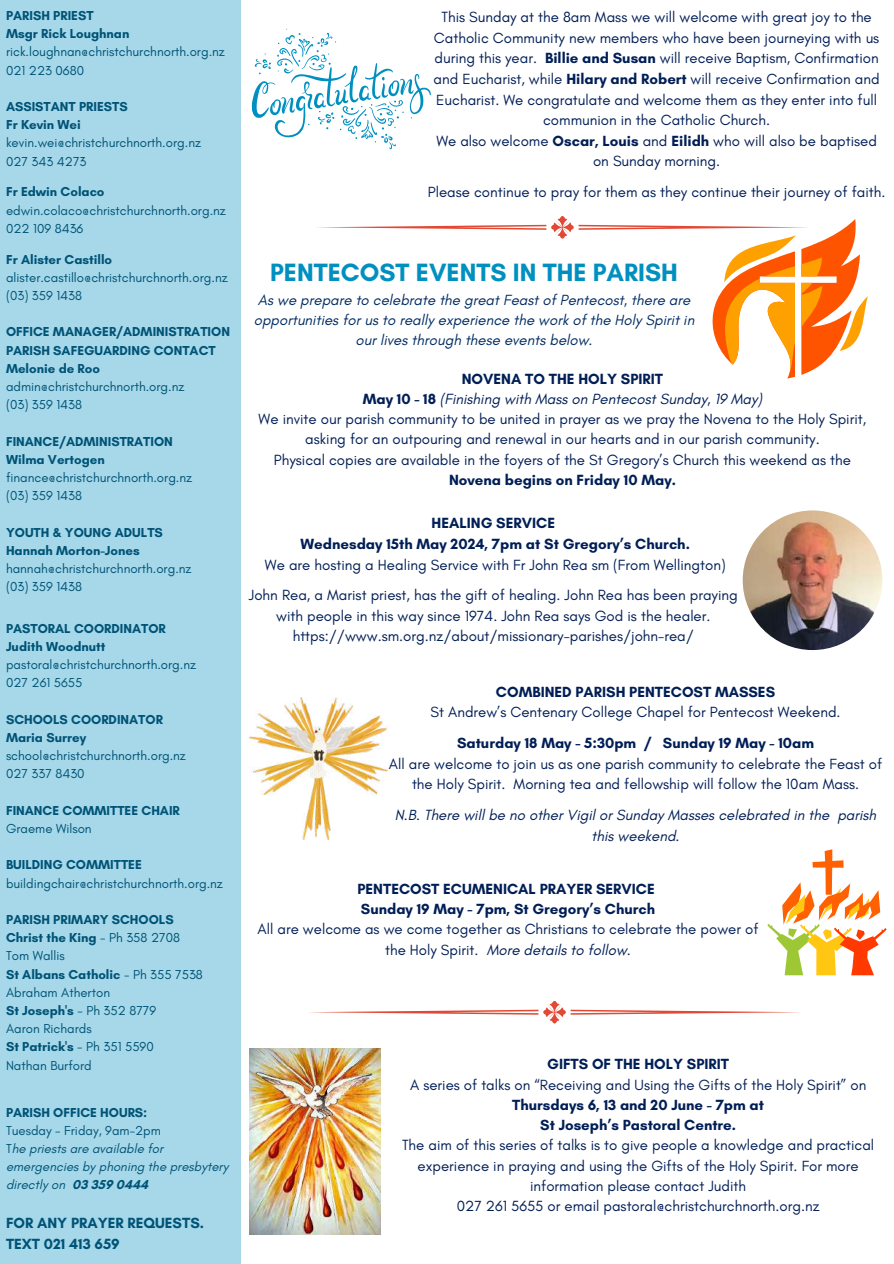
<style>
.page{position:relative;width:894px;height:1264px;background:#fff}
.page>*{position:absolute;margin:0;border:0;box-sizing:border-box;transform-origin:0 0}
.t1{font:700 25.5px "Glacial Indifference";color:#0090c0}
.t2{font:15px/20.2px "Glacial Indifference";color:#001e56;text-align:center}
.t3{font:700 15px/20.2px "Glacial Indifference";color:#001e56;text-align:center}
.t4{font:italic 15px/20.2px "Glacial Indifference";color:#002c63;text-align:center}
.t5{font:italic 15px/20.7px "Glacial Indifference";color:#001e56;text-align:center}
.t6{font:700 15px/20.2px "Glacial Indifference";color:#005376}
.t7{font:13.2px/18.1px "Glacial Indifference";color:#005376}
.t8{font:700 13.2px/18.1px "Glacial Indifference";color:#005376}
.t9{font:italic 13.2px/18.1px "Glacial Indifference";color:#005376}
.s1{font-weight:700}
.s2{font-style:normal}
.s3{font-weight:700;font-style:normal}
.s4{font-style:italic}
</style>
<div class="page">
<div style="left:0;top:0;width:240px;height:1263px;background:#a6d8e9"></div>
<svg style="left:251px;top:28px;width:180px;height:122px"></svg>
<svg style="left:767px;top:849px;width:119px;height:126px"></svg>
<img style="left:249px;top:697px;width:138px;height:142px">
<img style="left:742px;top:510px;width:140px;height:140px;border-radius:50%">
<svg style="left:317px;top:216px;width:550px;height:162px"></svg>
<img style="left:249px;top:1048px;width:131px;height:186px">
<svg style="left:309px;top:1001px;width:491px;height:22px"></svg>
<p class="t8" style="left:6px;top:6px;width:125px">PARISH PRIEST<br>Msgr Rick Loughnan</p>
<p class="t7" style="left:6px;top:43px;width:220px">rick.loughnan@christchurchnorth.org.nz<br>021 223 0680</p>
<p class="t8" style="left:6px;top:97px;width:123px">ASSISTANT PRIESTS<br>Fr Kevin Wei</p>
<p class="t7" style="left:6px;top:134px;width:196px">kevin.wei@christchurchnorth.org.nz<br>027 343 4273</p>
<p class="t8" style="left:6px;top:183px;width:100px">Fr Edwin Colaco</p>
<p class="t7" style="left:6px;top:201px;width:221px">edwin.colaco@christchurchnorth.org.nz<br>022 109 8436</p>
<p class="t8" style="left:6px;top:250px;width:108px">Fr Alister Castillo</p>
<p class="t7" style="left:6px;top:268px;width:223px">alister.castillo@christchurchnorth.org.nz (03) 359 1438</p>
<p class="t8" style="left:6px;top:323px;width:225px">OFFICE MANAGER/ADMINISTRATION<br>PARISH SAFEGUARDING CONTACT<br>Melonie de Roo</p>
<p class="t7" style="left:6px;top:377px;width:180px">admin@christchurchnorth.org.nz (03) 359 1438</p>
<p class="t8" style="left:6px;top:432px;width:168px">FINANCE/ADMINISTRATION<br>Wilma Vertogen</p>
<p class="t7" style="left:6px;top:468px;width:188px">finance@christchurchnorth.org.nz (03) 359 1438</p>
<p class="t8" style="left:6px;top:523px;width:158px">YOUTH &amp; YOUNG ADULTS<br>Hannah Morton-Jones</p>
<p class="t7" style="left:6px;top:559px;width:187px">hannah@christchurchnorth.org.nz (03) 359 1438</p>
<p class="t8" style="left:6px;top:619px;width:161px">PASTORAL COORDINATOR<br>Judith Woodnutt</p>
<p class="t7" style="left:6px;top:655px;width:191px">pastoral@christchurchnorth.org.nz<br>027 261 5655</p>
<p class="t8" style="left:6px;top:710px;width:158px">SCHOOLS COORDINATOR<br>Maria Surrey</p>
<p class="t7" style="left:6px;top:746px;width:181px">school@christchurchnorth.org.nz<br>027 337 8430</p>
<p class="t8" style="left:6px;top:801px;width:175px">FINANCE COMMITTEE CHAIR</p>
<p class="t7" style="left:6px;top:819px;width:87px">Graeme Wilson</p>
<p class="t8" style="left:6px;top:855px;width:137px">BUILDING COMMITTEE</p>
<p class="t7" style="left:6px;top:873px;width:218px">buildingchair@christchurchnorth.org.nz</p>
<p class="t7" style="left:6px;top:910px;width:198px"><span class="s1">PARISH PRIMARY SCHOOLS<br>Christ the King</span> - Ph 358 2708<br>Tom Wallis<br><span class="s1">St Albans Catholic</span> - Ph 355 7538<br>Abraham Atherton<br><span class="s1">St Joseph's</span> - Ph 352 8779<br>Aaron Richards<br><span class="s1">St Patrick's</span> - Ph 351 5590<br>Nathan Burford</p>
<p class="t8" style="left:6px;top:1102px;width:143px">PARISH OFFICE HOURS:</p>
<p class="t9" style="left:6px;top:1121px;width:224px"><span class="s2">Tuesday - Friday, 9am-2pm<br>T</span>he priests are available for emergencies by phoning the presbytery directly on <span class="s3">03 359 0444</span></p>
<p class="t6" style="left:6px;top:1212px;width:199px">FOR ANY PRAYER REQUESTS.<br>TEXT 021 413 659</p>
<p class="t2" style="left:433px;top:6px;width:447px">This Sunday at the 8am Mass we will welcome with great joy to the Catholic Community new members who have been journeying with us during this year. <span class="s1">Billie and Susan</span> will receive Baptism, Confirmation and Eucharist, while <span class="s1">Hilary and Robert</span> will receive Confirmation and Eucharist. We congratulate and welcome them as they enter into full communion in the Catholic Church.<br>We also welcome <span class="s1">Oscar, Louis</span> and <span class="s1">Eilidh</span> who will also be baptised on Sunday morning.</p>
<p class="t2" style="left:427px;top:182px;width:459px">Please continue to pray for them as they continue their journey of faith.</p>
<h1 class="t1" style="left:270px;top:257px;width:409px">PENTECOST EVENTS IN THE PARISH</h1>
<p class="t4" style="left:254px;top:289px;width:442px">As we prepare to celebrate the great Feast of Pentecost, there are opportunities for us to really experience the work of the Holy Spirit in our lives through these events below.</p>
<p class="t2" style="left:258px;top:368px;width:609px"><span class="s1">NOVENA TO THE HOLY SPIRIT<br>May 10 - 18</span> <span class="s4">(Finishing with Mass on Pentecost Sunday, 19 May)<br></span>We invite our parish community to be united in prayer as we pray the Novena to the Holy Spirit, asking for an outpouring and renewal in our hearts and in our parish community.<br>Physical copies are available in the foyers of the St Gregory’s Church this weekend as the</p>
<p class="t3" style="left:449px;top:469px;width:228px">Novena begins on Friday 10 May.</p>
<p class="t3" style="left:300px;top:512px;width:390px;line-height:20.7px">HEALING SERVICE<br>Wednesday 15th May 2024, 7pm at St Gregory’s Church.</p>
<p class="t2" style="left:249px;top:549px;width:490px;line-height:30.6px">We are hosting a Healing Service with Fr John Rea sm (From Wellington)<br>John Rea, a Marist priest, has the gift of healing. John Rea has been praying</p>
<p class="t2" style="left:276px;top:605px;width:436px;line-height:20.7px">with people in this way since 1974. John Rea says God is the healer. https://www.sm.org.nz/about/missionary-parishes/john-rea/</p>
<p class="t3" style="left:496px;top:681px;width:280px">COMBINED PARISH PENTECOST MASSES</p>
<p class="t2" style="left:430px;top:702px;width:411px">St Andrew’s Centenary College Chapel for Pentecost Weekend.</p>
<p class="t3" style="left:457px;top:732px;width:358px">Saturday 18 May - 5:30pm / Sunday 19 May - 10am</p>
<p class="t2" style="left:389px;top:753px;width:494px;line-height:20.7px">All are welcome to join us as one parish community to celebrate the Feast of the Holy Spirit. Morning tea and fellowship will follow the 10am Mass.</p>
<p class="t5" style="left:395px;top:804px;width:483px">N.B. There will be no other Vigil or Sunday Masses celebrated in the parish this weekend.</p>
<p class="t3" style="left:357px;top:878px;width:299px;text-align:left">PENTECOST ECUMENICAL PRAYER SERVICE<br>Sunday 19 May - 7pm, St Gregory’s Church</p>
<p class="t2" style="left:257px;top:919px;width:502px">All are welcome as we come together as Christians to celebrate the power of the Holy Spirit. <span class="s4">More details to follow.</span></p>
<p class="t3" style="left:547px;top:1053px;width:183px">GIFTS OF THE HOLY SPIRIT</p>
<p class="t2" style="left:410px;top:1074px;width:457px">A series of talks on “Receiving and Using the Gifts of the Holy Spirit” on</p>
<p class="t3" style="left:512px;top:1094px;width:253px">Thursdays 6, 13 and 20 June - 7pm at<br>St Joseph’s Pastoral Centre.</p>
<p class="t2" style="left:402px;top:1134px;width:473px">The aim of this series of talks is to give people a knowledge and practical experience in praying and using the Gifts of the Holy Spirit. For more information please contact Judith<br>027 261 5655 or email pastoral@christchurchnorth.org.nz</p>
</div>
